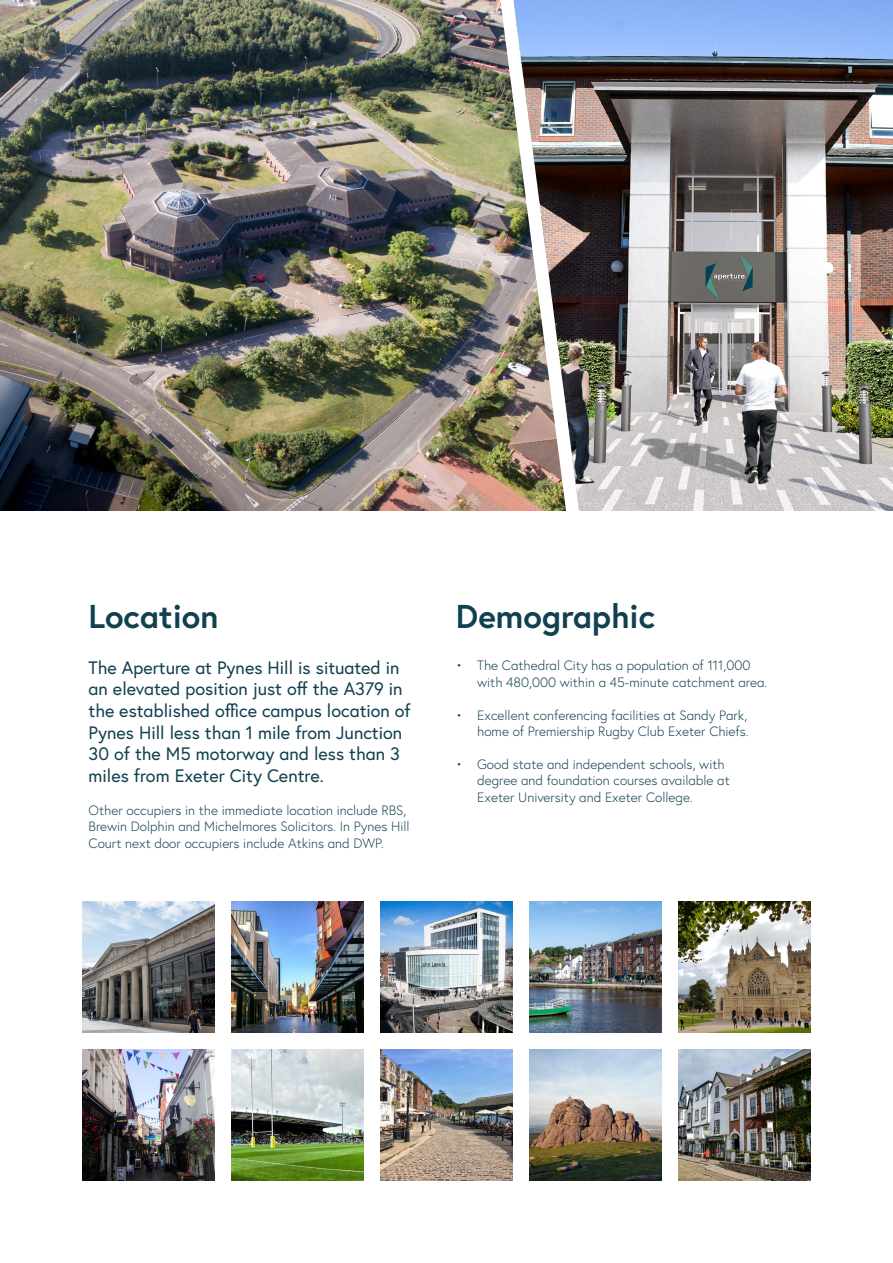
<style>
.page{position:relative;width:893px;height:1263px;background:#fff}
.page>*{position:absolute;margin:0;border:0;box-sizing:border-box;transform-origin:0 0}
.t1{font:700 33px "Europa";color:#11404f}
.t2{font:18px/21.6px "Europa";color:#11404f}
.t3{font:300 13.5px/16.2px "Europa";color:#11404f}
</style>
<div class="page">
<img style="left:0;top:0;width:490px;height:511px">
<img style="left:83px;top:901px;width:132px;height:131px">
<img style="left:380px;top:901px;width:132px;height:131px">
<img style="left:83px;top:1049px;width:132px;height:131px">
<img style="left:380px;top:1049px;width:132px;height:131px">
<img style="left:232px;top:901px;width:131px;height:131px">
<img style="left:529px;top:901px;width:132px;height:131px">
<img style="left:678px;top:901px;width:132px;height:131px">
<img style="left:232px;top:1049px;width:131px;height:131px">
<img style="left:529px;top:1049px;width:132px;height:131px">
<img style="left:678px;top:1049px;width:132px;height:131px">
<img style="left:490px;top:0;width:403px;height:511px">
<h1 class="t1" style="left:89px;top:594px;width:131px">Location</h1>
<h2 class="t2" style="left:89px;top:656px;width:324px">The Aperture at Pynes Hill is situated in an elevated position just off the A379 in the established office campus location of Pynes Hill less than 1 mile from Junction 30 of the M5 motorway and less than 3 miles from Exeter City Centre.</h2>
<p class="t3" style="left:89px;top:802px;width:323px">Other occupiers in the immediate location include RBS,<br>Brewin Dolphin and Michelmores Solicitors. In Pynes Hill<br>Court next door occupiers include Atkins and DWP.</p>
<h1 class="t1" style="left:456px;top:594px;width:201px">Demographic</h1>
<p class="t3" style="left:477px;top:657px;width:292px;text-indent:-21px">• The Cathedral City has a population of 111,000 with 480,000 within a 45-minute catchment area.</p>
<p class="t3" style="left:456px;top:707px;width:294px;text-align:right">• Excellent conferencing facilities at Sandy Park, home of Premiership Rugby Club Exeter Chiefs.</p>
<p class="t3" style="left:477px;top:756px;width:254px;text-indent:-21px">• Good state and independent schools, with degree and foundation courses available at<br>Exeter University and Exeter College.</p>
</div>
